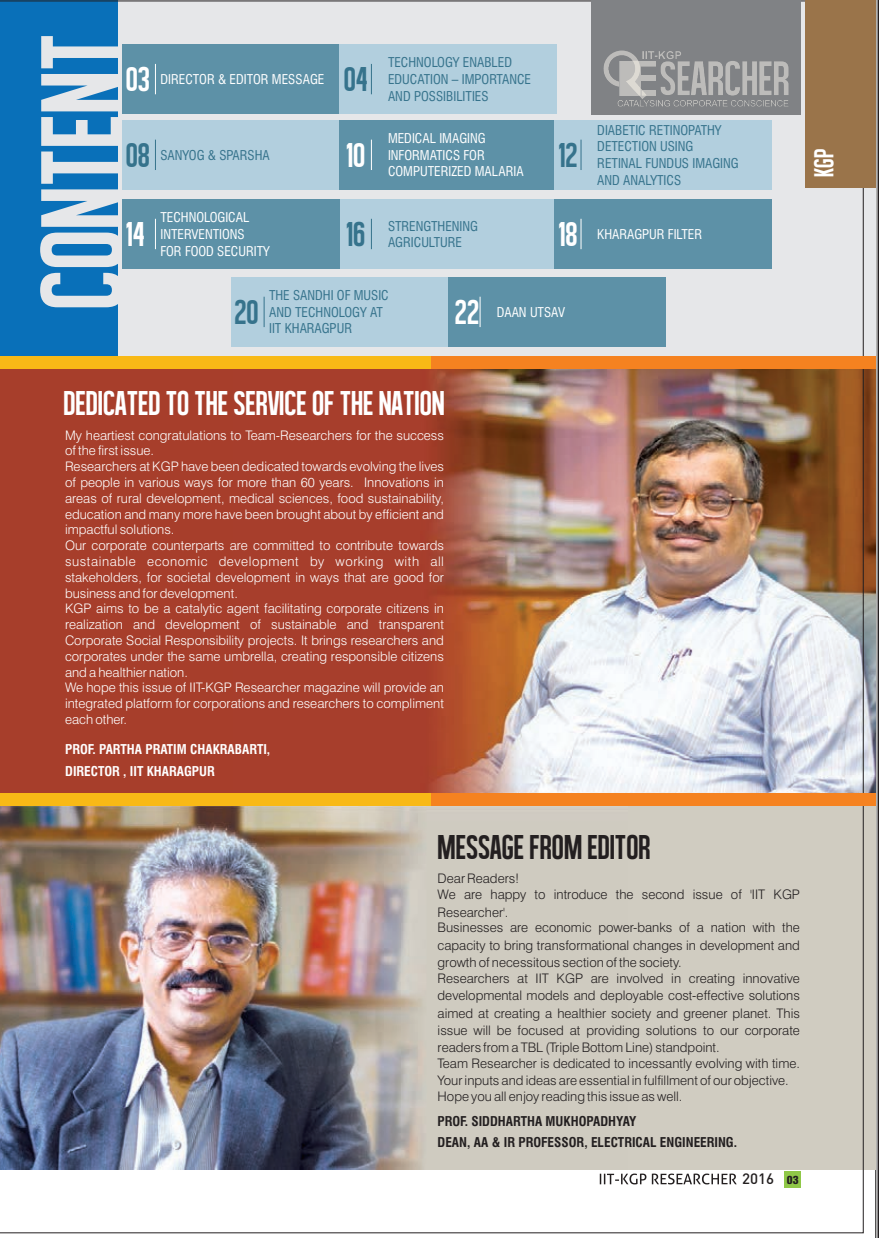
<style>
.page{position:relative;width:879px;height:1238px;background:#fff}
.page>*{position:absolute;margin:0;border:0;box-sizing:border-box;transform-origin:0 0}
.t1{font:118.5px "Alegre Sans";color:#e6e7e9}
.t2{font:35.1px "Alegre Sans";color:#fff}
.t3{font:35.1px "Alegre Sans";color:#231f20}
.t4{font:35.1px "Alegre Sans";color:#36738c}
.t5{font:28.05px "Alegre Sans";color:#fff}
.t6{font:500 14.85px "DIN Pro";color:#231f20}
.t7{font:300 13.2px/15.8px "Swiss 721 BT";color:#fff}
.t8{font:300 13.2px/17.4px "Swiss 721 BT";color:#231f20}
.t9{font:condensed 13.2px/16.6px "Swiss 721 BT";color:#36738c}
.t10{font:condensed 13.2px/16.6px "Swiss 721 BT";color:#fff}
.t11{font:700 condensed 13.2px/21.9px "Swiss 721 BT";color:#231f20}
.t12{font:700 condensed 13.2px/21.9px "Swiss 721 BT";color:#fff}
.t13{font:700 11.7px "Helvetica Con BQ";color:#231f20}
</style>
<div class="page">
<img style="left:0;top:0;width:878px;height:1238px">
<h1 class="t1" style="left:18px;top:310px;width:278px;rotate:-90deg">CONTENT</h1>
<h2 class="t4" style="left:343px;top:60px;width:26px">04</h2>
<p class="t9" style="left:388px;top:54px;width:144px">TECHNOLOGY ENABLED<br>EDUCATION – IMPORTANCE<br>AND POSSIBILITIES</p>
<h2 class="t2" style="left:126px;top:60px;width:26px">03</h2>
<p class="t10" style="left:160px;top:71px;width:165px">DIRECTOR &amp; EDITOR MESSAGE</p>
<h2 class="t2" style="left:346px;top:136px;width:21px">10</h2>
<p class="t10" style="left:388px;top:130px;width:137px">MEDICAL IMAGING<br>INFORMATICS FOR<br>COMPUTERIZED MALARIA</p>
<p class="t9" style="left:597px;top:122px;width:143px">DIABETIC RETINOPATHY<br>DETECTION USING<br>RETINAL FUNDUS IMAGING<br>AND ANALYTICS</p>
<h2 class="t4" style="left:346px;top:215px;width:21px">16</h2>
<h2 class="t2" style="left:558px;top:215px;width:21px">18</h2>
<h2 class="t4" style="left:126px;top:136px;width:26px">08</h2>
<p class="t9" style="left:160px;top:147px;width:111px">SANYOG &amp; SPARSHA</p>
<h2 class="t4" style="left:558px;top:136px;width:21px">12</h2>
<h2 class="t2" style="left:126px;top:215px;width:21px">14</h2>
<p class="t10" style="left:160px;top:209px;width:111px">TECHNOLOGICAL<br>INTERVENTIONS<br>FOR FOOD SECURITY</p>
<p class="t9" style="left:388px;top:217px;width:91px">STRENGTHENING<br>AGRICULTURE</p>
<p class="t10" style="left:597px;top:226px;width:106px">KHARAGPUR FILTER</p>
<h2 class="t4" style="left:234px;top:293px;width:26px">20</h2>
<p class="t9" style="left:269px;top:287px;width:121px">THE SANDHI OF MUSIC<br>AND TECHNOLOGY AT<br>IIT KHARAGPUR</p>
<h2 class="t2" style="left:455px;top:293px;width:26px">22</h2>
<p class="t10" style="left:496px;top:304px;width:70px">DAAN UTSAV</p>
<h3 class="t5" style="left:808px;top:177px;width:30px;rotate:-90deg">KGP</h3>
<h2 class="t2" style="left:63px;top:384px;width:383px">DEDICATED TO THE SERVICE OF THE NATION</h2>
<p class="t7" style="left:65px;top:427px;width:380px">My heartiest congratulations to Team-Researchers for the success of the first issue.<br>Researchers at KGP have been dedicated towards evolving the lives of people in various ways for more than 60 years. Innovations in areas of rural development, medical sciences, food sustainability, education and many more have been brought about by efficient and impactful solutions.<br>Our corporate counterparts are committed to contribute towards sustainable economic development by working with all stakeholders, for societal development in ways that are good for business and for development.<br>KGP aims to be a catalytic agent facilitating corporate citizens in realization and development of sustainable and transparent Corporate Social Responsibility projects. It brings researchers and corporates under the same umbrella, creating responsible citizens and a healthier nation.<br>We hope this issue of IIT-KGP Researcher magazine will provide an integrated platform for corporations and researchers to compliment each other.</p>
<p class="t12" style="left:65px;top:739px;width:206px">PROF. PARTHA PRATIM CHAKRABARTI,<br>DIRECTOR , IIT KHARAGPUR</p>
<h2 class="t3" style="left:437px;top:828px;width:214px">MESSAGE FROM EDITOR</h2>
<p class="t8" style="left:437px;top:870px;width:364px;line-height:15.8px">Dear Readers!<br>We are happy to introduce the second issue of 'IIT KGP</p>
<p class="t8" style="left:437px;top:904px;width:364px;line-height:15.8px">Researcher'.<br>Businesses are economic power-banks of a nation with the</p>
<p class="t8" style="left:437px;top:936px;width:364px">capacity to bring transformational changes in development and growth of necessitous section of the society.</p>
<p class="t8" style="left:437px;top:969px;width:364px;text-align:justify">Researchers at IIT KGP are involved in creating innovative developmental models and deployable cost-effective solutions aimed at creating a healthier society and greener planet. This issue will be focused at providing solutions to our corporate readers from a TBL (Triple Bottom Line) standpoint.</p>
<p class="t8" style="left:437px;top:1054px;width:364px">Team Researcher is dedicated to incessantly evolving with time.<br>Your inputs and ideas are essential in fulfillment of our objective.</p>
<p class="t8" style="left:437px;top:1088px;width:246px">Hope you all enjoy reading this issue as well.</p>
<p class="t11" style="left:437px;top:1110px;width:301px">PROF. SIDDHARTHA MUKHOPADHYAY<br>DEAN, AA &amp; IR PROFESSOR, ELECTRICAL ENGINEERING.</p>
<p class="t6" style="left:742px;top:1169px;width:33px">2016</p>
<p class="t13" style="left:786px;top:1173px;width:13px">03</p>
</div>
